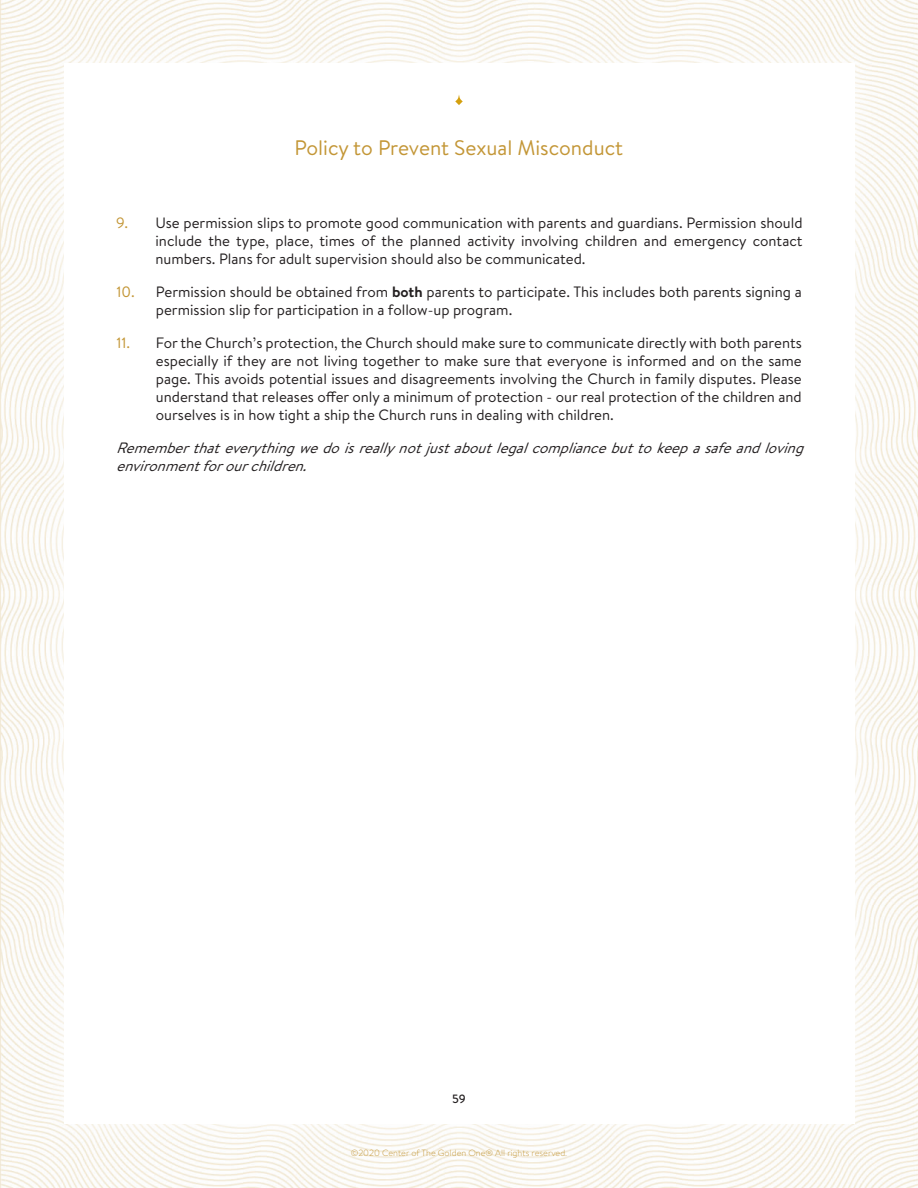
<style>
.page{position:relative;width:918px;height:1188px;background:#fff}
.page>*{position:absolute;margin:0;border:0;box-sizing:border-box;transform-origin:0 0}
.t1{font:21px "Brandon Text";color:#c39636}
.t2{font:15px/18px "Brandon Text";color:#231f20;text-align:justify}
.t3{font:italic 15px/18px "Brandon Text";color:#231f20}
.t4{font:15px "Brandon Text";color:#c39636}
.t5{font:500 12px "Brandon Text";color:#231f20}
.t6{font:300 9px "Brandon Text";color:#c39636}
.s1{font-weight:700}
</style>
<div class="page">
<img style="left:0;top:0;width:918px;height:1188px">
<div style="left:33px;top:33px;width:853px;height:1123px;background:#fff;opacity:.75"></div>
<div style="left:64px;top:64px;width:790px;height:1060px;background:#fff"></div>
<svg style="left:455px;top:95px;width:8px;height:10px"></svg>
<p class="t4" style="left:116px;top:213px;width:13px">9.</p>
<p class="t1" style="left:294px;top:133px;width:330px">Policy to Prevent Sexual Misconduct</p>
<p class="t2" style="left:156px;top:213px;width:649px">Use permission slips to promote good communication with parents and guardians. Permission should include the type, place, times of the planned activity involving children and emergency contact numbers. Plans for adult supervision should also be communicated.</p>
<p class="t2" style="left:156px;top:282px;width:647px">Permission should be obtained from <span class="s1">both</span> parents to participate. This includes both parents signing a permission slip for participation in a follow-up program.</p>
<p class="t2" style="left:156px;top:333px;width:647px">For the Church’s protection, the Church should make sure to communicate directly with both parents especially if they are not living together to make sure that everyone is informed and on the same page. This avoids potential issues and disagreements involving the Church in family disputes. Please understand that releases offer only a minimum of protection - our real protection of the children and ourselves is in how tight a ship the Church runs in dealing with children.</p>
<p class="t3" style="left:116px;top:439px;width:695px">Rememberthateverythingwedoisreallynotjustaboutlegalcompliancebuttokeepasafeandloving environmentforourchildren.</p>
<p class="t4" style="left:117px;top:282px;width:20px">10.</p>
<p class="t4" style="left:117px;top:333px;width:15px">11.</p>
<p class="t5" style="left:452px;top:1090px;width:15px">59</p>
<p class="t6" style="left:351px;top:1147px;width:218px">©2020 Center of The Golden One® All rights reserved.</p>
</div>
